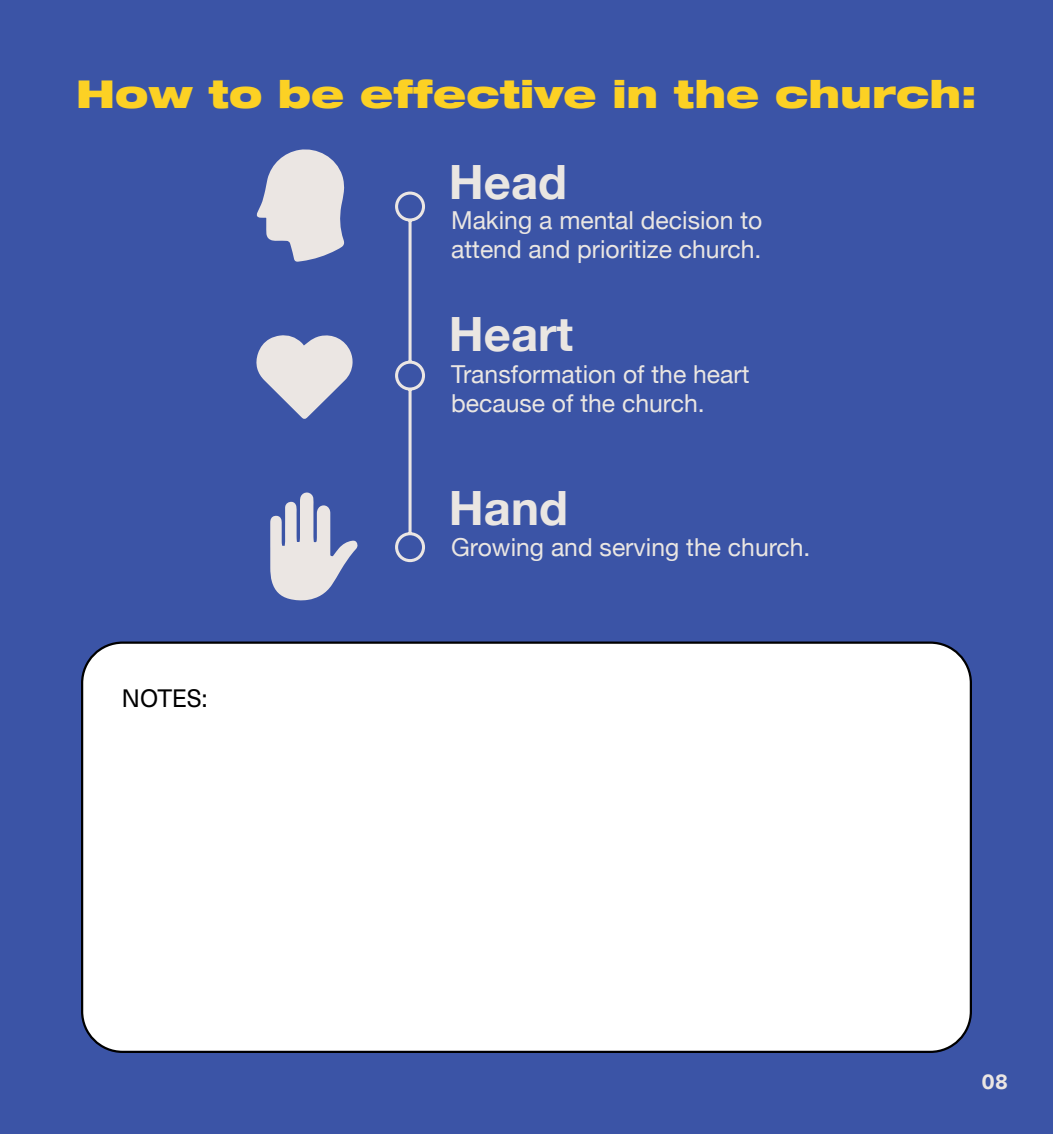
<style>
.page{position:relative;width:1053px;height:1134px;background:#3b54a6}
.page>*{position:absolute;margin:0;border:0;box-sizing:border-box;transform-origin:0 0}
.t1{font:700 47.25px "Helvetica Neue";color:#eae6e2}
.t2{font:900 expanded 38.25px "Helvetica Neue LT Com";color:#fcd124}
.t3{font:24.75px/29.7px "Helvetica Neue";color:#eae6e2}
.t4{font:24.75px "Neue Haas Unica W1 G";letter-spacing:-.015em;color:#000}
.t5{font:700 21.38px "Neue Haas Unica W1 G";color:#ebe6e3}
</style>
<div class="page">
<div style="left:82px;top:643px;width:889px;height:409px;background:#fff;border-radius:40px"></div>
<svg style="left:256px;top:335px;width:97px;height:84px"></svg>
<svg style="left:256px;top:149px;width:88px;height:113px"></svg>
<svg style="left:270px;top:492px;width:88px;height:109px"></svg>
<svg style="left:395px;top:191px;width:30px;height:372px"></svg>
<h2 class="t2" style="left:76px;top:70px;width:902px">How to be effective in the church:</h2>
<h1 class="t1" style="left:449px;top:145px;width:120px">Head</h1>
<p class="t3" style="left:451px;top:206px;width:313px">Making a mental decision to attend and prioritize church.</p>
<h1 class="t1" style="left:449px;top:298px;width:126px">Heart</h1>
<p class="t3" style="left:451px;top:360px;width:300px">Transformation of the heart because of the church.</p>
<p class="t4" style="left:122px;top:680px;width:88px">NOTES:</p>
<h1 class="t1" style="left:449px;top:471px;width:121px">Hand</h1>
<p class="t3" style="left:451px;top:534px;width:361px">Growing and serving the church.</p>
<p class="t5" style="left:982px;top:1065px;width:28px">08</p>
</div>
